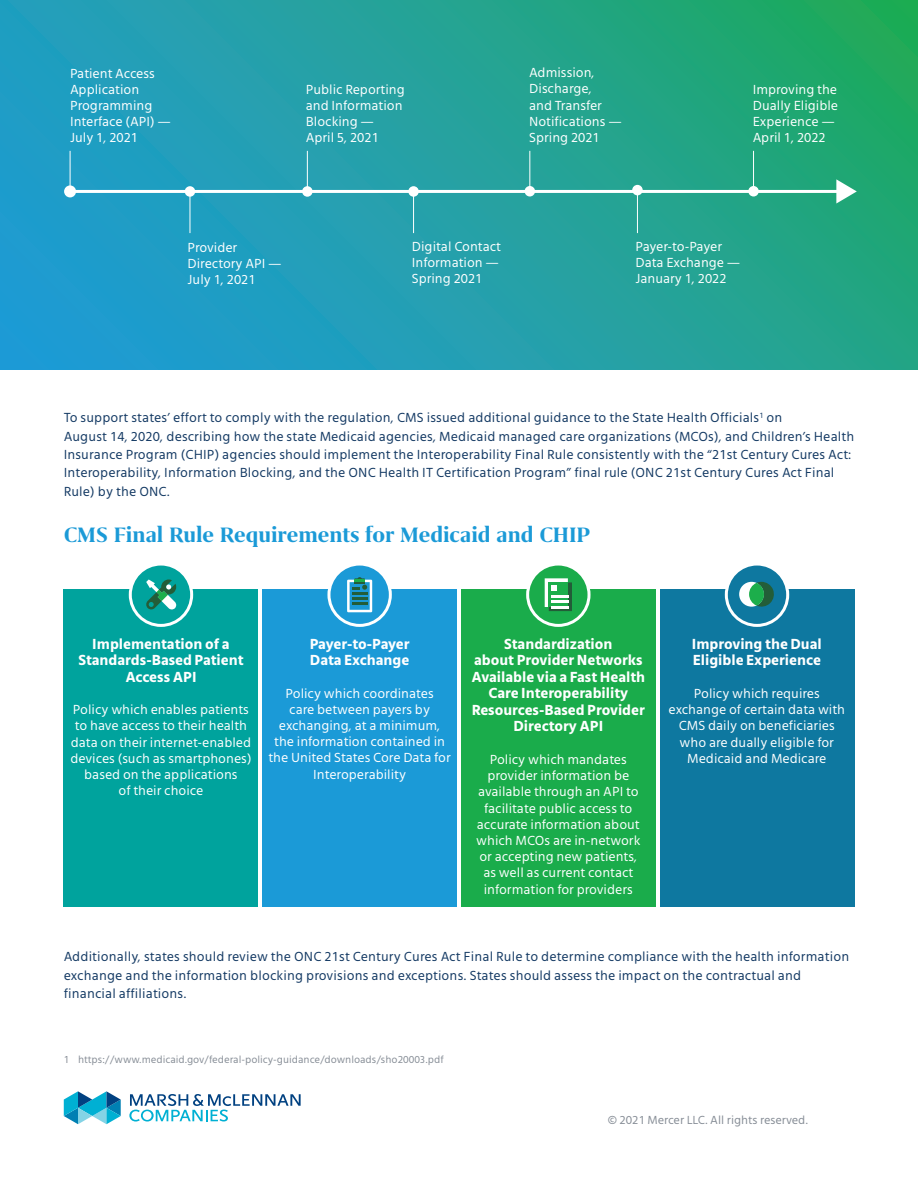
<style>
.page{position:relative;width:918px;height:1188px;background:#fff}
.page>*{position:absolute;margin:0;border:0;box-sizing:border-box;transform-origin:0 0}
.t1{font:700 24px "Grifo S";color:#1b9ad7}
.t2{font:700 15px/16.5px "Mute";color:#fff;text-align:center}
.t3{font:13.5px/16.2px "Mute";color:#fff}
.t4{font:13.5px/18.5px "Mute";letter-spacing:.01em;color:#133963}
.t5{font:12px "Mute";color:#868d96}
.t6{font:10.5px "Mute";color:#868d96}
</style>
<div class="page">
<svg style="left:129px;top:1094px;width:172px;height:28px"></svg>
<svg style="left:64px;top:1091px;width:57px;height:33px"></svg>
<div style="left:64px;top:590px;width:194px;height:317px;background:#00a39d"></div>
<div style="left:130px;top:564px;width:62px;height:61px;background:#00a39d;border-radius:50%"></div>
<div style="left:129px;top:563px;width:64px;height:64px;border:3px solid #fff;border-radius:50%"></div>
<div style="left:262px;top:590px;width:195px;height:317px;background:#1b9ad7"></div>
<div style="left:329px;top:564px;width:61px;height:61px;background:#1b9ad7;border-radius:50%"></div>
<div style="left:327px;top:563px;width:65px;height:64px;border:3px solid #fff;border-radius:50%"></div>
<div style="left:461px;top:590px;width:195px;height:317px;background:#1aac4b"></div>
<div style="left:528px;top:564px;width:61px;height:61px;background:#1aac4b;border-radius:50%"></div>
<div style="left:526px;top:563px;width:65px;height:64px;border:3px solid #fff;border-radius:50%"></div>
<div style="left:660px;top:590px;width:194px;height:317px;background:#0e78a0"></div>
<div style="left:726px;top:564px;width:62px;height:61px;background:#0e78a0;border-radius:50%"></div>
<div style="left:725px;top:563px;width:64px;height:64px;border:3px solid #fff;border-radius:50%"></div>
<svg style="left:0;top:0;width:918px;height:370px;background:#22a1a0"></svg>
<hr style="left:66px;top:190px;width:776px;height:3px;background:#fff">
<svg style="left:836px;top:179px;width:21px;height:25px"></svg>
<hr style="left:70px;top:151px;width:1px;height:40px;background:#fff">
<hr style="left:307px;top:151px;width:1px;height:40px;background:#fff">
<hr style="left:529px;top:151px;width:1px;height:40px;background:#fff">
<hr style="left:753px;top:151px;width:1px;height:40px;background:#fff">
<hr style="left:190px;top:193px;width:1px;height:40px;background:#fff">
<hr style="left:413px;top:193px;width:1px;height:40px;background:#fff">
<hr style="left:637px;top:193px;width:1px;height:40px;background:#fff">
<div style="left:64px;top:185px;width:12px;height:12px;background:#fff;border-radius:50%"></div>
<div style="left:185px;top:186px;width:10px;height:11px;background:#fff;border-radius:50%"></div>
<div style="left:302px;top:186px;width:11px;height:11px;background:#fff;border-radius:50%"></div>
<div style="left:408px;top:186px;width:11px;height:11px;background:#fff;border-radius:50%"></div>
<div style="left:525px;top:186px;width:10px;height:11px;background:#fff;border-radius:50%"></div>
<div style="left:632px;top:185px;width:11px;height:10px;background:#fff;border-radius:50%"></div>
<div style="left:748px;top:186px;width:11px;height:11px;background:#fff;border-radius:50%"></div>
<svg style="left:146px;top:579px;width:30px;height:31px"></svg>
<svg style="left:347px;top:577px;width:25px;height:35px"></svg>
<svg style="left:545px;top:578px;width:27px;height:33px"></svg>
<div style="left:739px;top:582px;width:25px;height:25px;background:#fff;border-radius:50%"></div>
<svg style="left:757px;top:582px;width:17px;height:25px"></svg>
<div style="left:749px;top:583px;width:15px;height:23px;background:#1cae4b;border-radius:50%"></div>
<p class="t3" style="left:70px;top:65px;width:102px">Patient Access<br>Application<br>Programming<br>Interface (API) —<br>July 1, 2021</p>
<p class="t3" style="left:306px;top:81px;width:100px">Public Reporting and Information<br>Blocking —<br>April 5, 2021</p>
<p class="t3" style="left:529px;top:64px;width:94px">Admission,<br>Discharge,<br>and Transfer<br>Notifications —<br>Spring 2021</p>
<p class="t3" style="left:753px;top:81px;width:87px">Improving the<br>Dually Eligible<br>Experience —<br>April 1, 2022</p>
<p class="t3" style="left:188px;top:239px;width:96px">Provider<br>Directory API —<br>July 1, 2021</p>
<p class="t3" style="left:412px;top:238px;width:91px">Digital Contact<br>Information —<br>Spring 2021</p>
<p class="t3" style="left:635px;top:238px;width:106px">Payer-to-Payer<br>Data Exchange —<br>January 1, 2022</p>
<p class="t4" style="left:64px;top:408px;width:792px">To support states’ effort to comply with the regulation, CMS issued additional guidance to the State Health Officials<sup>1</sup> on<br>August 14, 2020, describing how the state Medicaid agencies, Medicaid managed care organizations (MCOs), and Children’s Health Insurance Program (CHIP) agencies should implement the Interoperability Final Rule consistently with the “21st Century Cures Act:<br>Interoperability, Information Blocking, and the ONC Health IT Certification Program” final rule (ONC 21st Century Cures Act Final Rule) by the ONC.</p>
<h1 class="t1" style="left:64px;top:521px;width:528px">CMS Final Rule Requirements for Medicaid and CHIP</h1>
<p class="t2" style="left:78px;top:635px;width:167px">Implementation of a<br>Standards-Based Patient<br>Access API</p>
<p class="t3" style="left:70px;top:701px;width:183px;text-align:center">Policy which enables patients to have access to their health data on their internet-enabled devices (such as smartphones) based on the applications<br>of their choice</p>
<p class="t2" style="left:310px;top:635px;width:101px;text-align:left">Payer-to-Payer<br>Data Exchange</p>
<p class="t3" style="left:268px;top:685px;width:184px;text-align:center">Policy which coordinates<br>care between payers by exchanging, at a minimum, the information contained in the United States Core Data for<br>Interoperability</p>
<p class="t2" style="left:471px;top:635px;width:175px">Standardization<br>about Provider Networks<br>Available via a Fast Health<br>Care Interoperability<br>Resources-Based Provider<br>Directory API</p>
<p class="t3" style="left:476px;top:751px;width:166px;text-align:center">Policy which mandates provider information be available through an API to facilitate public access to accurate information about which MCOs are in-network or accepting new patients, as well as current contact information for providers</p>
<p class="t2" style="left:692px;top:635px;width:132px;text-align:left">Improving the Dual<br>Eligible Experience</p>
<p class="t3" style="left:669px;top:685px;width:178px;text-align:center">Policy which requires exchange of certain data with<br>CMS daily on beneficiaries who are dually eligible for<br>Medicaid and Medicare</p>
<p class="t4" style="left:64px;top:948px;width:787px">Additionally, states should review the ONC 21st Century Cures Act Final Rule to determine compliance with the health information exchange and the information blocking provisions and exceptions. States should assess the impact on the contractual and financial affiliations.</p>
<p class="t6" style="left:64px;top:1053px;width:381px">1 https://www.medicaid.gov/federal-policy-guidance/downloads/sho20003.pdf</p>
<p class="t5" style="left:608px;top:1113px;width:202px">© 2021 Mercer LLC. All rights reserved.</p>
</div>
